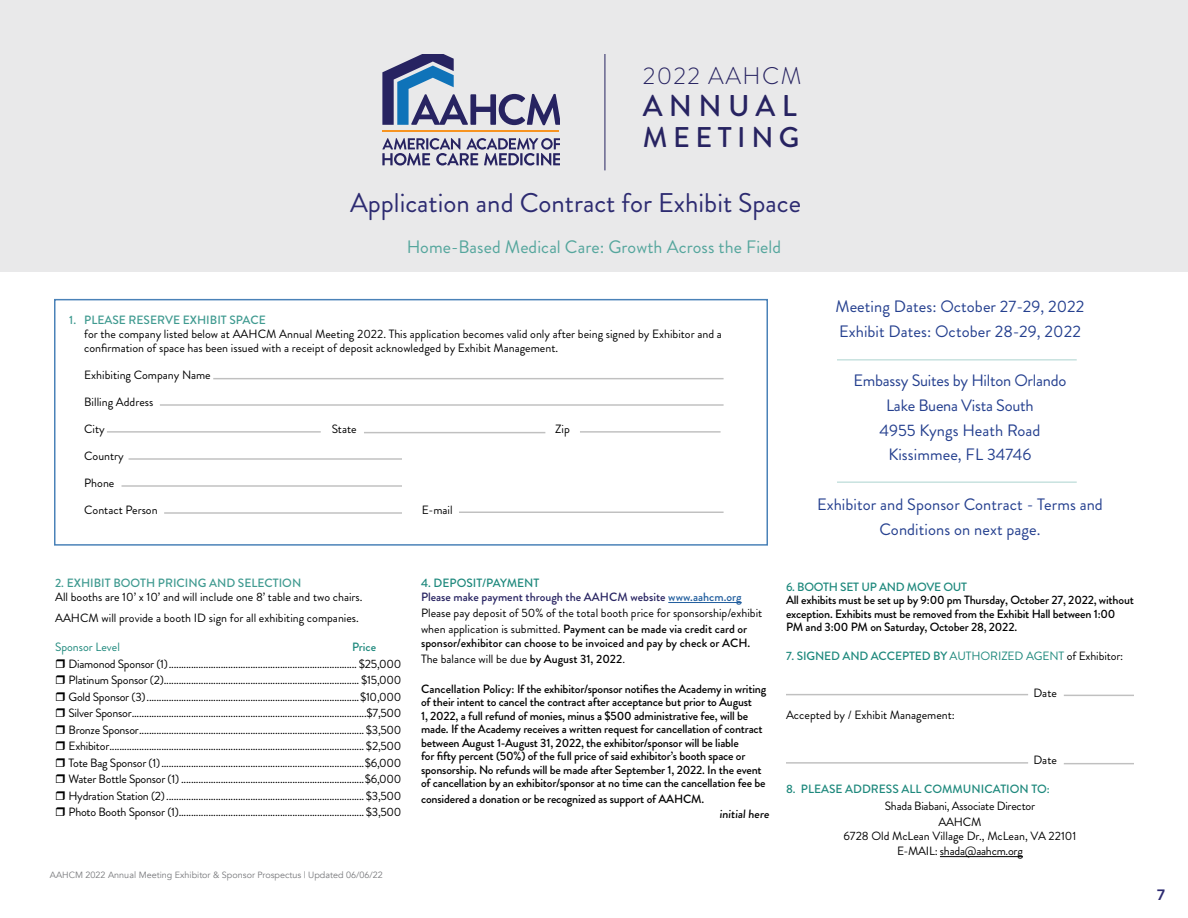
<style>
.page{position:relative;width:1188px;height:918px;background:#fff}
.page>*{position:absolute;margin:0;border:0;box-sizing:border-box;transform-origin:0 0}
.t1{font:500 30px "Brandon Grotesque";letter-spacing:.21em;color:#272361}
.t2{font:500 28.5px "Brandon Grotesque";letter-spacing:.195em;color:#272361}
.t3{font:27px "Brandon Grotesque";color:#2d2b71}
.t4{font:300 24px "Brandon Grotesque";letter-spacing:.06em;color:#272361}
.t5{font:18px "Brandon Grotesque";letter-spacing:.005em;color:#55a69d}
.t6{font:16.5px/24.8px "Brandon Grotesque";letter-spacing:.005em;color:#25408f}
.t7{font:16.5px/24.8px "Brandon Grotesque";letter-spacing:-.015em;color:#25408f;text-align:center}
.t8{font:800 15px "Avenir";color:#2d2b71}
.t9{font:12px/16.5px "Brandon Grotesque";color:#000}
.t10{font:500 12px/13.5px "Brandon Grotesque";letter-spacing:-.015em;color:#000}
.t11{font:500 12px "Brandon Grotesque";letter-spacing:-.01em;color:#1d887c}
.t12{font:500 12px/14.4px "Brandon Grotesque";color:#272361}
.t13{font:500 12px "Brandon Grotesque";color:#3f9a90}
.t14{font:12px/16.5px "Brandon Grotesque";letter-spacing:-.02em;color:#000;text-align:center}
.t15{font:12px "Brandon Grotesque";color:#1d887c}
.t16{font:9px "Avenir";color:#77787b}
.s1{color:#1d887c}
.s2{color:#215e9e}
.s3{font-weight:500}
.s4{font-weight:400}
.s5{font-weight:400;color:#000}
</style>
<div class="page">
<div style="left:0;top:0;width:1188px;height:272px;background:#e9e9ea"></div>
<hr style="left:382px;top:130px;width:177px;height:2px;background:#f79421">
<svg style="left:382px;top:138px;width:177px;height:28px"></svg>
<svg style="left:382px;top:54px;width:177px;height:71px"></svg>
<hr style="left:605px;top:54px;width:1px;height:116px;background:#272361">
<div style="left:54px;top:299px;width:714px;height:247px;border:2px solid #4a82b8"></div>
<hr style="left:668px;top:602px;width:74px;height:1px;background:#215e9e">
<hr style="left:940px;top:856px;width:83px;height:1px;background:#000">
<hr style="left:837px;top:359px;width:240px;height:2px;background:#1d887c">
<hr style="left:837px;top:481px;width:240px;height:2px;background:#1d887c">
<hr style="left:160px;top:404px;width:564px;height:2px;background:#000">
<hr style="left:213px;top:378px;width:511px;height:1px;background:#000">
<hr style="left:107px;top:431px;width:214px;height:2px;background:#000">
<hr style="left:364px;top:432px;width:181px;height:1px;background:#000">
<hr style="left:580px;top:431px;width:141px;height:2px;background:#000">
<hr style="left:129px;top:458px;width:273px;height:2px;background:#000">
<hr style="left:122px;top:485px;width:280px;height:2px;background:#000">
<hr style="left:164px;top:512px;width:238px;height:2px;background:#000">
<hr style="left:459px;top:512px;width:265px;height:1px;background:#000">
<hr style="left:786px;top:694px;width:242px;height:1px;background:#000">
<hr style="left:786px;top:762px;width:242px;height:2px;background:#000">
<hr style="left:1064px;top:695px;width:70px;height:1px;background:#000">
<hr style="left:1064px;top:763px;width:70px;height:1px;background:#000">
<h3 class="t4" style="left:643px;top:60px;width:160px">2022 AAHCM</h3>
<h1 class="t1" style="left:643px;top:85px;width:156px">ANNUAL</h1>
<h2 class="t2" style="left:643px;top:118px;width:158px">MEETING</h2>
<h3 class="t3" style="left:350px;top:184px;width:453px">Application and Contract for Exhibit Space</h3>
<h3 class="t5" style="left:407px;top:234px;width:376px">Home-Based Medical Care: Growth Across the Field</h3>
<p class="t13" style="left:69px;top:311px;width:198px">1. PLEASE RESERVE EXHIBIT SPACE</p>
<p class="t9" style="left:84px;top:327px;width:639px;line-height:14.4px">for the company listed below at AAHCM Annual Meeting 2022. This application becomes valid only after being signed by Exhibitor and a confirmation of space has been issued with a receipt of deposit acknowledged by Exhibit Management.</p>
<p class="t9" style="left:84px;top:367px;width:128px">Exhibiting Company Name</p>
<p class="t9" style="left:84px;top:394px;width:71px">Billing Address</p>
<p class="t9" style="left:84px;top:421px;width:22px">City</p>
<p class="t9" style="left:332px;top:421px;width:26px">State</p>
<p class="t9" style="left:555px;top:421px;width:16px">Zip</p>
<p class="t9" style="left:84px;top:448px;width:41px">Country</p>
<p class="t9" style="left:84px;top:475px;width:32px">Phone</p>
<p class="t9" style="left:84px;top:502px;width:75px">Contact Person</p>
<p class="t9" style="left:422px;top:502px;width:32px">E-mail</p>
<h3 class="t6" style="left:836px;top:294px;width:250px">Meeting Dates: October 27-29, 2022<br>Exhibit Dates: October 28-29, 2022</h3>
<h3 class="t7" style="left:854px;top:368px;width:214px">Embassy Suites by Hilton Orlando<br>Lake Buena Vista South<br>4955 Kyngs Heath Road<br>Kissimmee, FL 34746</h3>
<h3 class="t6" style="left:817px;top:492px;width:287px;text-align:center">Exhibitor and Sponsor Contract - Terms and<br>Conditions on next page.</h3>
<p class="t13" style="left:55px;top:574px;width:248px">2. EXHIBIT BOOTH PRICING AND SELECTION</p>
<p class="t9" style="left:55px;top:587px;width:309px;line-height:21px">All booths are 10’ x 10’ and will include one 8’ table and two chairs.<br>AAHCM will provide a booth ID sign for all exhibiting companies.</p>
<p class="t15" style="left:55px;top:639px;width:66px">Sponsor Level</p>
<p class="t11" style="left:352px;top:639px;width:26px">Price</p>
<p class="t9" style="left:69px;top:655px;width:335px;text-align:justify">Diamonod Sponsor (1)............................................................................ $25,000<br>Platinum Sponsor (2)............................................................................... $15,000<br>Gold Sponsor (3)......................................................................................$10,000<br>Silver Sponsor...............................................................................................$7,500<br>Bronze Sponsor...........................................................................................$3,500<br>Exhibitor....................................................................................................... $2,500<br>Tote Bag Sponsor (1)..................................................................................$6,000<br>Water Bottle Sponsor (1) ..........................................................................$6,000<br>Hydration Station (2)................................................................................$3,500<br>Photo Booth Sponsor (1)........................................................................... $3,500</p>
<p class="t16" style="left:50px;top:870px;width:334px">AAHCM 2022 Annual Meeting Exhibitor &amp; Sponsor Prospectus | Updated 06/06/22</p>
<p class="t12" style="left:421px;top:576px;width:322px"><span class="s1">4. DEPOSIT/PAYMENT<br></span>Please make payment through the AAHCM website <span class="s2">www.aahcm.org</span></p>
<p class="t9" style="left:421px;top:605px;width:343px;line-height:15.6px">Please pay deposit of 50% of the total booth price for sponsorship/exhibit when application is submitted. <span class="s3">Payment can be made via credit card or</span></p>
<p class="t10" style="left:421px;top:635px;width:331px;line-height:15.6px">sponsor/exhibitor can choose to be invoiced and pay by check or ACH.<br><span class="s4">The balance will be due</span> by August 31, 2022<span class="s4">.</span></p>
<p class="t10" style="left:421px;top:682px;width:347px">Cancellation Policy: If the exhibitor/sponsor notifies the Academy in writing of their intent to cancel the contract after acceptance but prior to August<br>1, 2022, a full refund of monies, minus a $500 administrative fee, will be made. If the Academy receives a written request for cancellation of contract between August 1-August 31, 2022, the exhibitor/sponsor will be liable<br>for fifty percent (50%) of the full price of said exhibitor’s booth space or sponsorship. No refunds will be made after September 1, 2022. In the event of cancellation by an exhibitor/sponsor at no time can the cancellation fee be</p>
<p class="t10" style="left:421px;top:792px;width:285px">considered a donation or be recognized as support of AAHCM.</p>
<p class="t10" style="left:719px;top:808px;width:53px">initial here</p>
<p class="t11" style="left:786px;top:578px;width:183px">6. BOOTH SET UP AND MOVE OUT</p>
<p class="t10" style="left:786px;top:593px;width:349px">All exhibits must be set up by 9:00 pm Thursday, October 27, 2022, without exception. Exhibits must be removed from the Exhibit Hall between 1:00<br>PM and 3:00 PM on Saturday, October 28, 2022.</p>
<p class="t11" style="left:786px;top:647px;width:339px">7. SIGNED AND ACCEPTED BY <span class="s4">AUTHORIZED AGENT</span> <span class="s5">of Exhibitor:</span></p>
<p class="t9" style="left:1034px;top:685px;width:25px">Date</p>
<p class="t9" style="left:786px;top:707px;width:170px">Accepted by / Exhibit Management:</p>
<p class="t9" style="left:1034px;top:752px;width:25px">Date</p>
<p class="t11" style="left:786px;top:781px;width:265px">8. PLEASE ADDRESS ALL COMMUNICATION TO:</p>
<p class="t14" style="left:885px;top:797px;width:152px">Shada Biabani, Associate Director<br>AAHCM</p>
<p class="t9" style="left:844px;top:829px;width:234px;line-height:15px;text-align:center">6728 Old McLean Village Dr., McLean, VA 22101<br>E-MAIL: shada@aahcm.org</p>
<p class="t8" style="left:1157px;top:883px;width:10px">7</p>
</div>
